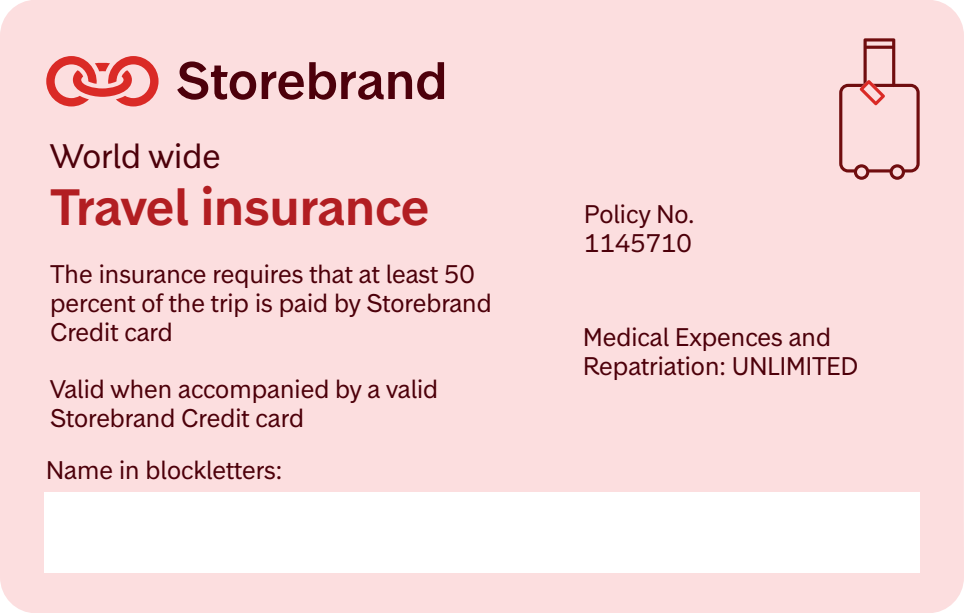
<style>
.page{position:relative;width:964px;height:613px;background:#fff}
.page>*{position:absolute;margin:0;border:0;box-sizing:border-box;transform-origin:0 0}
.t1{font:600 48px "Storebrand Text";color:#b21e22}
.t2{font:32px "Storebrand Text";color:#4d000a}
.t3{font:24px/28.8px "Storebrand Text";color:#4d000a}
</style>
<div class="page">
<div style="left:0;top:0;width:964px;height:612px;background:#fcdedf;border-radius:36px"></div>
<div style="left:44px;top:492px;width:876px;height:80px;background:#fff"></div>
<svg style="left:177px;top:61px;width:79px;height:39px"></svg>
<svg style="left:262px;top:62px;width:182px;height:38px"></svg>
<svg style="left:46px;top:56px;width:113px;height:50px"></svg>
<svg style="left:839px;top:38px;width:80px;height:142px"></svg>
<h2 class="t2" style="left:50px;top:134px;width:172px">World wide</h2>
<h1 class="t1" style="left:50px;top:174px;width:381px">Travel insurance</h1>
<p class="t3" style="left:50px;top:259px;width:443px">The insurance requires that at least 50 percent of the trip is paid by Storebrand<br>Credit card</p>
<p class="t3" style="left:50px;top:374px;width:390px">Valid when accompanied by a valid<br>Storebrand Credit card</p>
<p class="t3" style="left:46px;top:455px;width:237px">Name in blockletters:</p>
<p class="t3" style="left:584px;top:199px;width:112px">Policy No.<br>1145710</p>
<p class="t3" style="left:583px;top:322px;width:277px">Medical Expences and<br>Repatriation: UNLIMITED</p>
</div>
